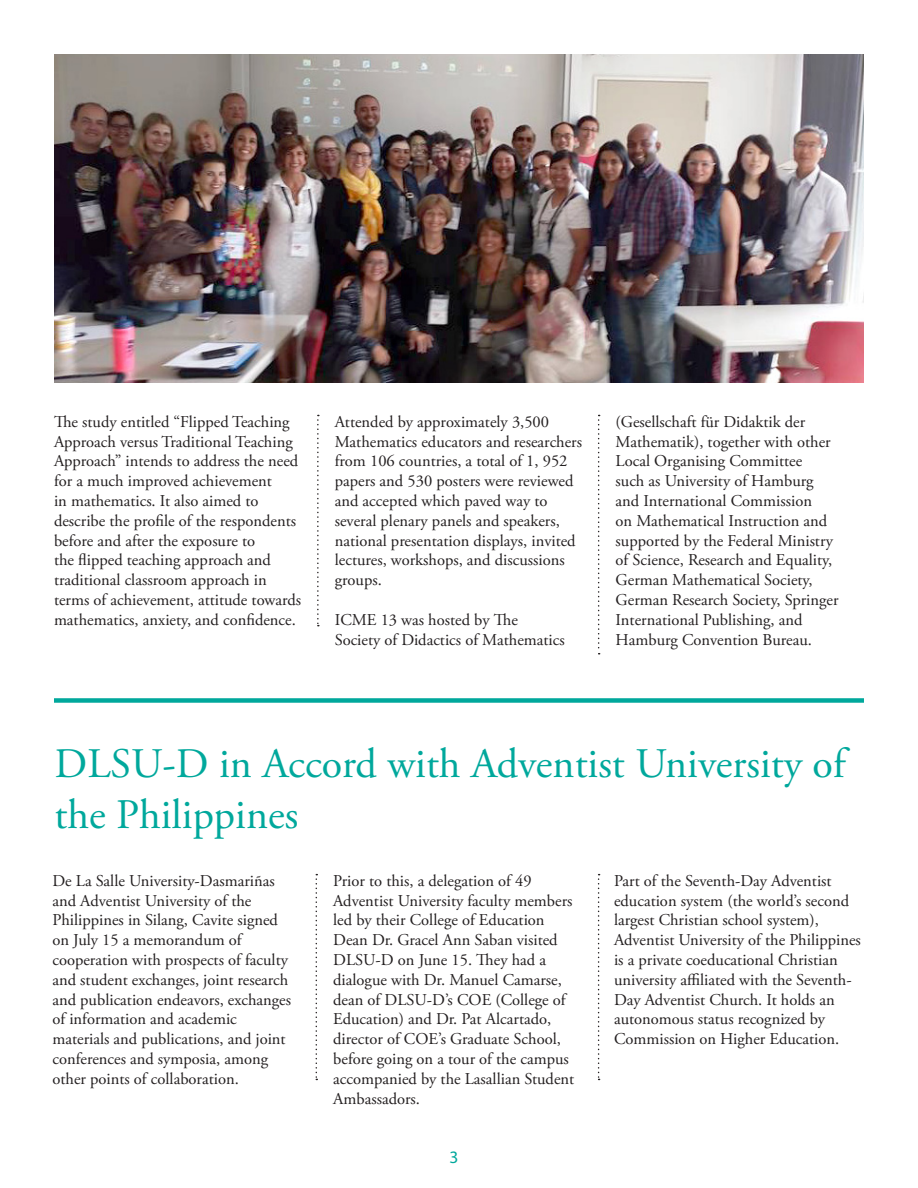
<style>
.page{position:relative;width:918px;height:1188px;background:#fff}
.page>*{position:absolute;margin:0;border:0;box-sizing:border-box;transform-origin:0 0}
.t1{font:42px/50.4px "Adobe Garamond Pro";color:#00a89c}
.t2{font:17.55px "Myriad Pro";color:#00a89c}
.t3{font:16.5px/19.8px "Adobe Garamond Pro";color:#231f20}
</style>
<div class="page">
<svg style="left:317px;top:415px;width:2px;height:211px"></svg>
<svg style="left:598px;top:415px;width:2px;height:239px"></svg>
<div style="left:54px;top:698px;width:810px;height:5px;background:#00a89c"></div>
<svg style="left:316px;top:874px;width:1px;height:206px"></svg>
<svg style="left:598px;top:874px;width:2px;height:206px"></svg>
<img style="left:54px;top:54px;width:810px;height:329px">
<p class="t3" style="left:54px;top:412px;width:249px">The study entitled “Flipped Teaching Approach versus Traditional Teaching Approach” intends to address the need for a much improved achievement<br>in mathematics. It also aimed to describe the profile of the respondents before and after the exposure to<br>the flipped teaching approach and traditional classroom approach in terms of achievement, attitude towards mathematics, anxiety, and confidence.</p>
<p class="t3" style="left:335px;top:412px;width:249px">Attended by approximately 3,500<br>Mathematics educators and researchers from 106 countries, a total of 1, 952 papers and 530 posters were reviewed and accepted which paved way to several plenary panels and speakers, national presentation displays, invited lectures, workshops, and discussions groups.</p>
<p class="t3" style="left:335px;top:610px;width:231px">ICME 13 was hosted by The<br>Society of Didactics of Mathematics</p>
<p class="t3" style="left:616px;top:412px;width:224px">(Gesellschaft für Didaktik der<br>Mathematik), together with other<br>Local Organising Committee<br>such as University of Hamburg and International Commission<br>on Mathematical Instruction and supported by the Federal Ministry of Science, Research and Equality,<br>German Mathematical Society,<br>German Research Society, Springer<br>International Publishing, and<br>Hamburg Convention Bureau.</p>
<h1 class="t1" style="left:55px;top:740px;width:792px">DLSU-D in Accord with Adventist University of the Philippines</h1>
<p class="t3" style="left:333px;top:871px;width:243px">Prior to this, a delegation of 49<br>Adventist University faculty members led by their College of Education<br>Dean Dr. Gracel Ann Saban visited<br>DLSU-D on June 15. They had a dialogue with Dr. Manuel Camarse, dean of DLSU-D’s COE (College of<br>Education) and Dr. Pat Alcartado, director of COE’s Graduate School, before going on a tour of the campus accompanied by the Lasallian Student<br>Ambassadors.</p>
<p class="t3" style="left:614px;top:871px;width:248px">Part of the Seventh-Day Adventist education system (the world’s second largest Christian school system), Adventist University of the Philippines is a private coeducational Christian university affiliated with the Seventh-Day Adventist Church. It holds an autonomous status recognized by Commission on Higher Education.</p>
<p class="t3" style="left:52px;top:871px;width:240px">De La Salle University-Dasmariñas and Adventist University of the Philippines in Silang, Cavite signed on July 15 a memorandum of cooperation with prospects of faculty and student exchanges, joint research and publication endeavors, exchanges of information and academic materials and publications, and joint conferences and symposia, among other points of collaboration.</p>
<p class="t2" style="left:449px;top:1146px;width:10px">3</p>
</div>
